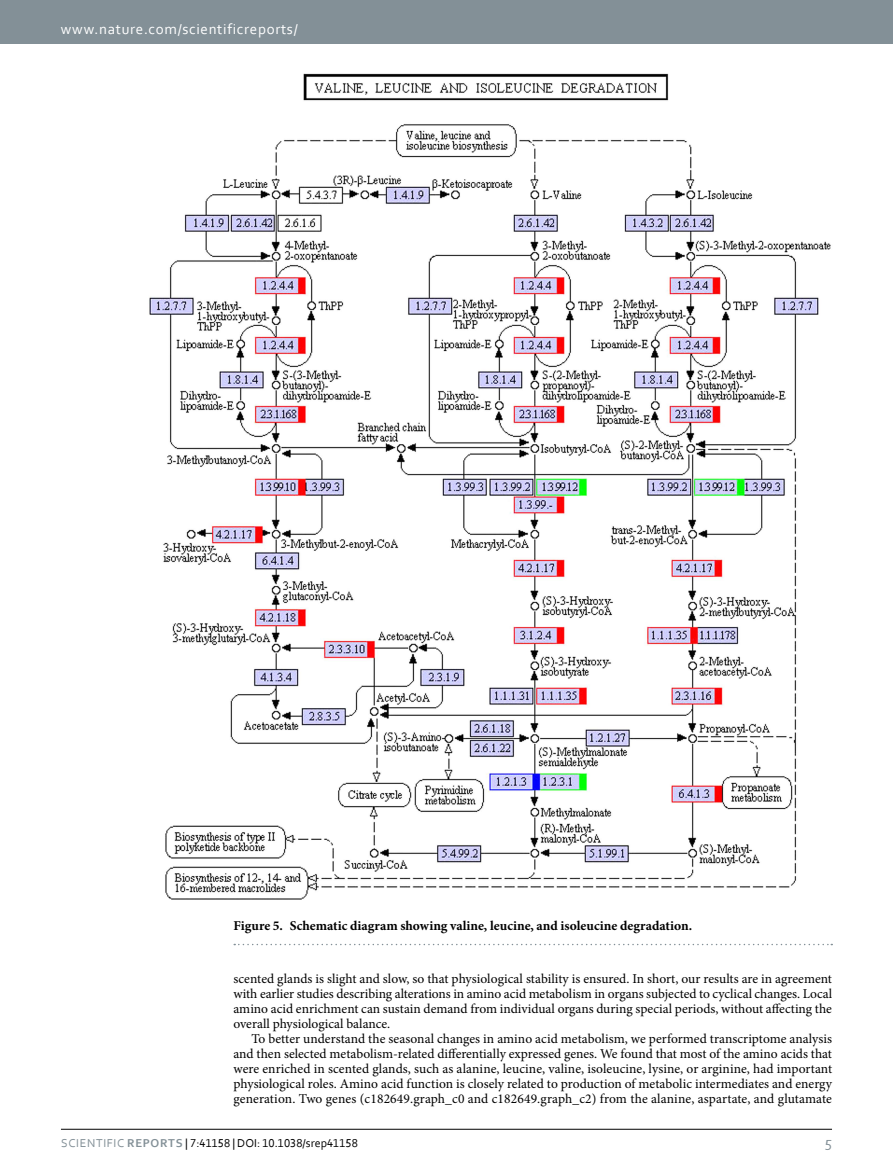
<style>
.page{position:relative;width:893px;height:1174px;background:#fff}
.page>*{position:absolute;margin:0;border:0;box-sizing:border-box;transform-origin:0 0}
.t1{font:15px "Corbel";letter-spacing:.045em;color:#fff}
.t2{font:15px "Corbel";color:#839097}
.t3{font:13.5px/15px "Minion Pro";letter-spacing:.005em;color:#000;text-align:justify}
.t4{font:700 13.5px "Minion Pro";color:#000}
.t5{font:12px "Corbel";color:#000}
.s1{color:#839097}
.s2{font-weight:700;color:#839097}
</style>
<div class="page">
<div style="left:0;top:0;width:893px;height:43px;background:#839097"></div>
<hr style="left:61px;top:1129px;width:771px;height:1px;background:#000">
<img style="left:149px;top:73px;width:682px;height:827px">
<svg style="left:234px;top:943px;width:598px;height:2px"></svg>
<p class="t1" style="left:61px;top:19px;width:238px">www.nature.com/scientificreports/</p>
<p class="t4" style="left:233px;top:915px;width:460px">Figure 5. Schematic diagram showing valine, leucine, and isoleucine degradation.</p>
<p class="t3" style="left:233px;top:971px;width:600px">scented glands is slight and slow, so that physiological stability is ensured. In short, our results are in agreement with earlier studies describing alterations in amino acid metabolism in organs subjected to cyclical changes. Local amino acid enrichment can sustain demand from individual organs during special periods, without affecting the overall physiological balance.</p>
<p class="t3" style="left:233px;top:1031px;width:600px;text-indent:18px">To better understand the seasonal changes in amino acid metabolism, we performed transcriptome analysis and then selected metabolism-related differentially expressed genes. We found that most of the amino acids that were enriched in scented glands, such as alanine, leucine, valine, isoleucine, lysine, or arginine, had important physiological roles. Amino acid function is closely related to production of metabolic intermediates and energy generation. Two genes (c182649.graph_c0 and c182649.graph_c2) from the alanine, aspartate, and glutamate</p>
<p class="t5" style="left:61px;top:1135px;width:298px"><span class="s1">Scientific</span> <span class="s2">REPORTS</span> | 7:41158 | DOI: 10.1038/srep41158</p>
<p class="t2" style="left:825px;top:1132px;width:9px">5</p>
</div>
